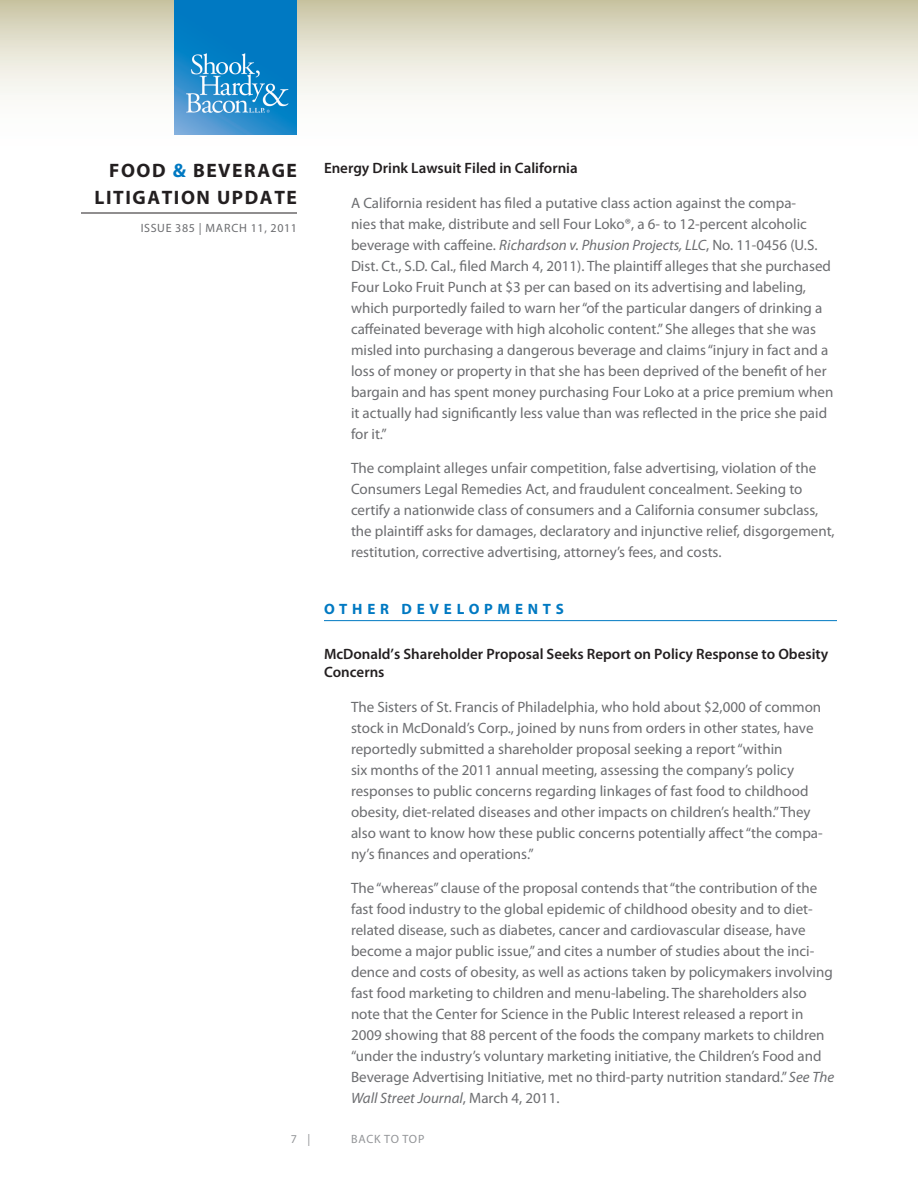
<style>
.page{position:relative;width:918px;height:1188px;background:#fff}
.page>*{position:absolute;margin:0;border:0;box-sizing:border-box;transform-origin:0 0}
.t1{font:700 19.5px/27px "Myriad Pro";letter-spacing:.08em;color:#231f20;text-align:right}
.Body{font:15px/21px "Myriad Pro";color:#6c6d70}
.Subhead{font:600 15px/18px "Myriad Pro";color:#231f20}
.Head{font:700 15px "Myriad Pro";letter-spacing:.32em;color:#0079c2}
.t2{font:12px "Myriad Pro";letter-spacing:.05em;color:#6c6d70}
.t3{font:12px "Myriad Pro";letter-spacing:.06em;color:#939598}
.s1{color:#0079c2}
.s2{font-style:italic}
</style>
<div class="page">
<svg style="left:0;top:0;width:918px;height:135px"></svg>
<hr style="left:81px;top:213px;width:216px;height:1px;background:#231f20">
<img style="left:175px;top:0;width:122px;height:135px">
<hr style="left:324px;top:620px;width:513px;height:1px;background:#0079c2">
<h1 class="t1" style="left:94px;top:156px;width:204px">FOOD <span class="s1">&amp;</span> BEVERAGE<br>LITIGATION UPDATE</h1>
<p class="t2" style="left:141px;top:221px;width:158px">ISSUE 385 | MARCH 11, 2011</p>
<p class="Subhead" style="left:324px;top:159px;width:255px">Energy Drink Lawsuit Filed in California</p>
<p class="Body" style="left:351px;top:192px;width:484px">A California resident has filed a putative class action against the compa-<br>nies that make, distribute and sell Four Loko®, a 6- to 12-percent alcoholic beverage with caffeine. <span class="s2">Richardson v. Phusion Projects, LLC</span>, No. 11-0456 (U.S.<br>Dist. Ct., S.D. Cal., filed March 4, 2011). The plaintiff alleges that she purchased Four Loko Fruit Punch at $3 per can based on its advertising and labeling, which purportedly failed to warn her “of the particular dangers of drinking a caffeinated beverage with high alcoholic content.” She alleges that she was misled into purchasing a dangerous beverage and claims “injury in fact and a loss of money or property in that she has been deprived of the benefit of her bargain and has spent money purchasing Four Loko at a price premium when it actually had significantly less value than was reflected in the price she paid for it.”</p>
<p class="Body" style="left:351px;top:457px;width:485px">The complaint alleges unfair competition, false advertising, violation of the Consumers Legal Remedies Act, and fraudulent concealment. Seeking to certify a nationwide class of consumers and a California consumer subclass, the plaintiff asks for damages, declaratory and injunctive relief, disgorgement, restitution, corrective advertising, attorney’s fees, and costs.</p>
<p class="Head" style="left:324px;top:599px;width:241px">OTHER DEVELOPMENTS</p>
<p class="Subhead" style="left:324px;top:645px;width:506px">McDonald’s Shareholder Proposal Seeks Report on Policy Response to Obesity<br>Concerns</p>
<p class="Body" style="left:351px;top:696px;width:473px">The Sisters of St. Francis of Philadelphia, who hold about $2,000 of common stock in McDonald’s Corp., joined by nuns from orders in other states, have reportedly submitted a shareholder proposal seeking a report “within<br>six months of the 2011 annual meeting, assessing the company’s policy responses to public concerns regarding linkages of fast food to childhood obesity, diet-related diseases and other impacts on children’s health.” They also want to know how these public concerns potentially affect “the compa&shy;ny’s finances and operations.”</p>
<p class="Body" style="left:351px;top:877px;width:485px">The “whereas” clause of the proposal contends that “the contribution of the fast food industry to the global epidemic of childhood obesity and to diet&shy;related disease, such as diabetes, cancer and cardiovascular disease, have become a major public issue,” and cites a number of studies about the inci&shy;dence and costs of obesity, as well as actions taken by policymakers involving fast food marketing to children and menu-labeling. The shareholders also note that the Center for Science in the Public Interest released a report in 2009 showing that 88 percent of the foods the company markets to children “under the industry’s voluntary marketing initiative, the Children’s Food and Beverage Advertising Initiative, met no third-party nutrition standard.” <span class="s2">See The Wall Street Journal</span>, March 4, 2011.</p>
<p class="t3" style="left:291px;top:1132px;width:21px">7 |</p>
<p class="t3" style="left:351px;top:1132px;width:75px">BACK TO TOP</p>
</div>
